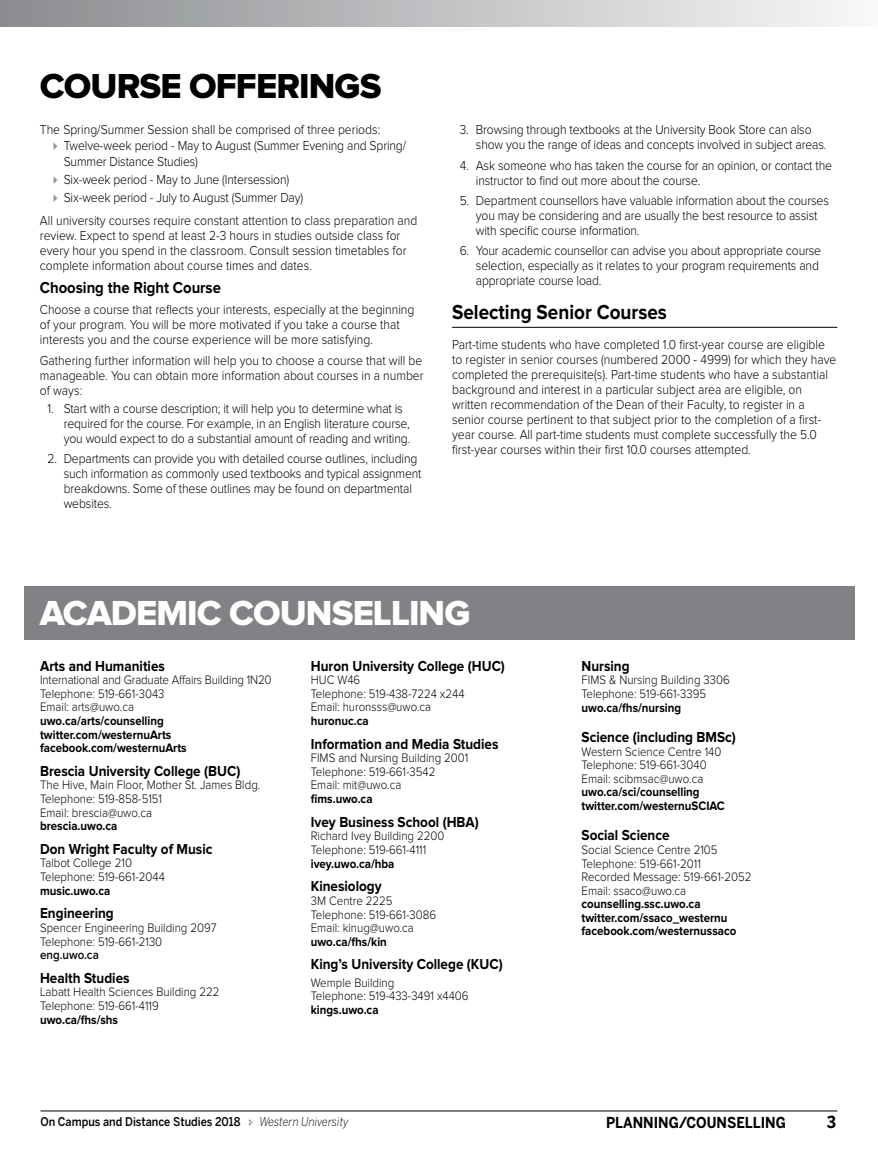
<style>
.page{position:relative;width:878px;height:1161px;background:#fff}
.page>*{position:absolute;margin:0;border:0;box-sizing:border-box;transform-origin:0 0}
.t1{font:36px "Proxima Nova Extrabld";letter-spacing:-.025em;color:#fff}
.t2{font:36px "Proxima Nova Extrabld";letter-spacing:-.025em;color:#000}
.t3{font:700 21px "Proxima Nova";color:#000;scale:.9 1}
.t4{font:700 16.5px "Proxima Nova";color:#000;scale:.9 1}
.t5{font:700 16.5px "Benton Sans";color:#000;scale:.9 1}
.t6{font:700 15px "Proxima Nova";color:#000;scale:.9 1}
.t7{font:700 15px "Benton Sans";color:#000;scale:.9 1}
.t8{font:300 13.5px/15px "Proxima Nova";letter-spacing:-.01em;color:#000;scale:.9 1}
.t9{font:300 12.75px/13.5px "Proxima Nova";color:#000;scale:.9 1}
.t10{font:700 12.75px/13.5px "Proxima Nova";color:#000;scale:.9 1}
.t11{font:600 12.75px "Proxima Nova";color:#000;scale:.9 1}
.t12{font:500 12px "Benton Sans";color:#000;scale:.9 1}
.t13{font:italic 300 12px "Benton Sans";color:#000;scale:.9 1}
</style>
<div class="page">
<hr style="left:40px;top:1111px;width:797px;height:1px;background:#000">
<div style="left:0;top:0;width:878px;height:27px;background:linear-gradient(to right,#898b8e,#f8f8f9)"></div>
<hr style="left:452px;top:327px;width:385px;height:1px;background:#000">
<div style="left:24px;top:586px;width:831px;height:54px;background:#808285"></div>
<h1 class="t2" style="left:40px;top:70px;width:343px">COURSE OFFERINGS</h1>
<p class="t8" style="left:64px;top:122px;width:382px;line-height:15.8px;text-indent:-24px">The Spring/Summer Session shall be comprised of three periods:<br>Twelve-week period - May to August (Summer Evening and Spring/<br>Summer Distance Studies)</p>
<p class="t8" style="left:64px;top:171px;width:268px;line-height:17.9px">Six-week period - May to June (Intersession)<br>Six-week period - July to August (Summer Day)</p>
<p class="t8" style="left:40px;top:213px;width:421px">All university courses require constant attention to class preparation and review. Expect to spend at least 2-3 hours in studies outside class for every hour you spend in the classroom. Consult session timetables for complete information about course times and dates.</p>
<p class="t4" style="left:40px;top:280px;width:203px">Choosing the Right Course</p>
<p class="t8" style="left:40px;top:302px;width:417px">Choose a course that reflects your interests, especially at the beginning of your program. You will be more motivated if you take a course that interests you and the course experience will be more satisfying.</p>
<p class="t8" style="left:40px;top:353px;width:428px;text-align:justify">Gathering further information will help you to choose a course that will be manageable. You can obtain more information about courses in a number of ways:</p>
<p class="t8" style="left:64px;top:402px;width:386px;text-indent:-16px">1. Start with a course description; it will help you to determine what is required for the course. For example, in an English literature course, you would expect to do a substantial amount of reading and writing.</p>
<p class="t8" style="left:64px;top:452px;width:399px;text-indent:-16px">2. Departments can provide you with detailed course outlines, including such information as commonly used textbooks and typical assignment breakdowns. Some of these outlines may be found on departmental websites.</p>
<p class="t8" style="left:476px;top:123px;width:391px;text-indent:-16px">3. Browsing through textbooks at the University Book Store can also show you the range of ideas and concepts involved in subject areas.</p>
<p class="t8" style="left:476px;top:158px;width:397px;text-indent:-16px">4. Ask someone who has taken the course for an opinion, or contact the instructor to find out more about the course.</p>
<p class="t8" style="left:476px;top:194px;width:394px;text-indent:-16px">5. Department counsellors have valuable information about the courses you may be considering and are usually the best resource to assist with specific course information.</p>
<p class="t8" style="left:476px;top:244px;width:385px;text-indent:-16px">6. Your academic counsellor can advise you about appropriate course selection, especially as it relates to your program requirements and appropriate course load.</p>
<h2 class="t3" style="left:452px;top:303px;width:240px">Selecting Senior Courses</h2>
<p class="t8" style="left:452px;top:338px;width:428px">Part-time students who have completed 1.0 first-year course are eligible to register in senior courses (numbered 2000 - 4999) for which they have completed the prerequisite(s). Part-time students who have a substantial background and interest in a particular subject area are eligible, on written recommendation of the Dean of their Faculty, to register in a senior course pertinent to that subject prior to the completion of a first&shy;year course. All part-time students must complete successfully the 5.0 first-year courses within their first 10.0 courses attempted.</p>
<h1 class="t1" style="left:40px;top:597px;width:432px">ACADEMIC COUNSELLING</h1>
<p class="t6" style="left:40px;top:659px;width:140px">Arts and Humanities</p>
<p class="t9" style="left:40px;top:674px;width:259px">International and Graduate Affairs Building 1N20<br>Telephone: 519-661-3043<br>Email: arts@uwo.ca</p>
<p class="t10" style="left:40px;top:715px;width:164px">uwo.ca/arts/counselling twitter.com/westernuArts facebook.com/westernuArts</p>
<p class="t6" style="left:40px;top:764px;width:224px">Brescia University College (BUC)</p>
<p class="t9" style="left:40px;top:779px;width:246px">The Hive, Main Floor, Mother St. James Bldg.<br>Telephone: 519-858-5151<br>Email: brescia@uwo.ca</p>
<p class="t10" style="left:40px;top:820px;width:87px">brescia.uwo.ca</p>
<p class="t6" style="left:40px;top:842px;width:193px">Don Wright Faculty of Music</p>
<p class="t9" style="left:40px;top:857px;width:140px">Talbot College 210<br>Telephone: 519-661-2044</p>
<p class="t10" style="left:40px;top:884px;width:80px">music.uwo.ca</p>
<p class="t6" style="left:40px;top:907px;width:83px">Engineering</p>
<p class="t9" style="left:40px;top:922px;width:197px">Spencer Engineering Building 2097<br>Telephone: 519-661-2130</p>
<p class="t11" style="left:40px;top:949px;width:67px">eng.uwo.ca</p>
<p class="t6" style="left:40px;top:971px;width:101px">Health Studies</p>
<p class="t9" style="left:40px;top:986px;width:201px">Labatt Health Sciences Building 222<br>Telephone: 519-661-4119</p>
<p class="t10" style="left:40px;top:1013px;width:88px">uwo.ca/fhs/shs</p>
<p class="t6" style="left:311px;top:659px;width:217px">Huron University College (HUC)</p>
<p class="t9" style="left:311px;top:674px;width:172px">HUC W46<br>Telephone: 519-438-7224 x244<br>Email: huronsss@uwo.ca</p>
<p class="t10" style="left:311px;top:715px;width:66px">huronuc.ca</p>
<p class="t6" style="left:311px;top:737px;width:210px">Information and Media Studies</p>
<p class="t9" style="left:311px;top:752px;width:177px">FIMS and Nursing Building 2001<br>Telephone: 519-661-3542<br>Email: mit@uwo.ca</p>
<p class="t10" style="left:311px;top:793px;width:70px">fims.uwo.ca</p>
<p class="t6" style="left:311px;top:815px;width:188px">Ivey Business School (HBA)</p>
<p class="t9" style="left:311px;top:830px;width:150px">Richard Ivey Building 2200<br>Telephone: 519-661-4111</p>
<p class="t10" style="left:311px;top:857px;width:94px">ivey.uwo.ca/hba</p>
<p class="t6" style="left:311px;top:880px;width:80px">Kinesiology</p>
<p class="t9" style="left:311px;top:895px;width:141px">3M Centre 2225<br>Telephone: 519-661-3086<br>Email: kinug@uwo.ca</p>
<p class="t10" style="left:311px;top:935px;width:86px">uwo.ca/fhs/kin</p>
<p class="t6" style="left:311px;top:958px;width:215px">King’s University College (KUC)</p>
<p class="t9" style="left:311px;top:976px;width:177px">Wemple Building<br>Telephone: 519-433-3491 x4406</p>
<p class="t10" style="left:311px;top:1003px;width:77px">kings.uwo.ca</p>
<p class="t6" style="left:581px;top:659px;width:55px">Nursing</p>
<p class="t9" style="left:581px;top:674px;width:166px">FIMS &amp; Nursing Building 3306<br>Telephone: 519-661-3395</p>
<p class="t10" style="left:581px;top:701px;width:112px">uwo.ca/fhs/nursing</p>
<p class="t6" style="left:581px;top:730px;width:173px">Science (including BMSc)</p>
<p class="t9" style="left:581px;top:745px;width:157px">Western Science Centre 140<br>Telephone: 519-661-3040<br>Email: scibmsac@uwo.ca</p>
<p class="t10" style="left:581px;top:786px;width:161px">uwo.ca/sci/counselling twitter.com/westernuSCIAC</p>
<p class="t6" style="left:581px;top:829px;width:99px">Social Science</p>
<p class="t9" style="left:581px;top:844px;width:190px">Social Science Centre 2105<br>Telephone: 519-661-2011<br>Recorded Message: 519-661-2052<br>Email: ssaco@uwo.ca</p>
<p class="t10" style="left:581px;top:898px;width:173px">counselling.ssc.uwo.ca twitter.com/ssaco_westernu facebook.com/westernussaco</p>
<p class="t12" style="left:40px;top:1114px;width:223px">On Campus and Distance Studies 2018</p>
<p class="t13" style="left:259px;top:1114px;width:101px">Western University</p>
<p class="t7" style="left:606px;top:1113px;width:201px">PLANNING/COUNSELLING</p>
<p class="t5" style="left:826px;top:1112px;width:12px">3</p>
</div>
